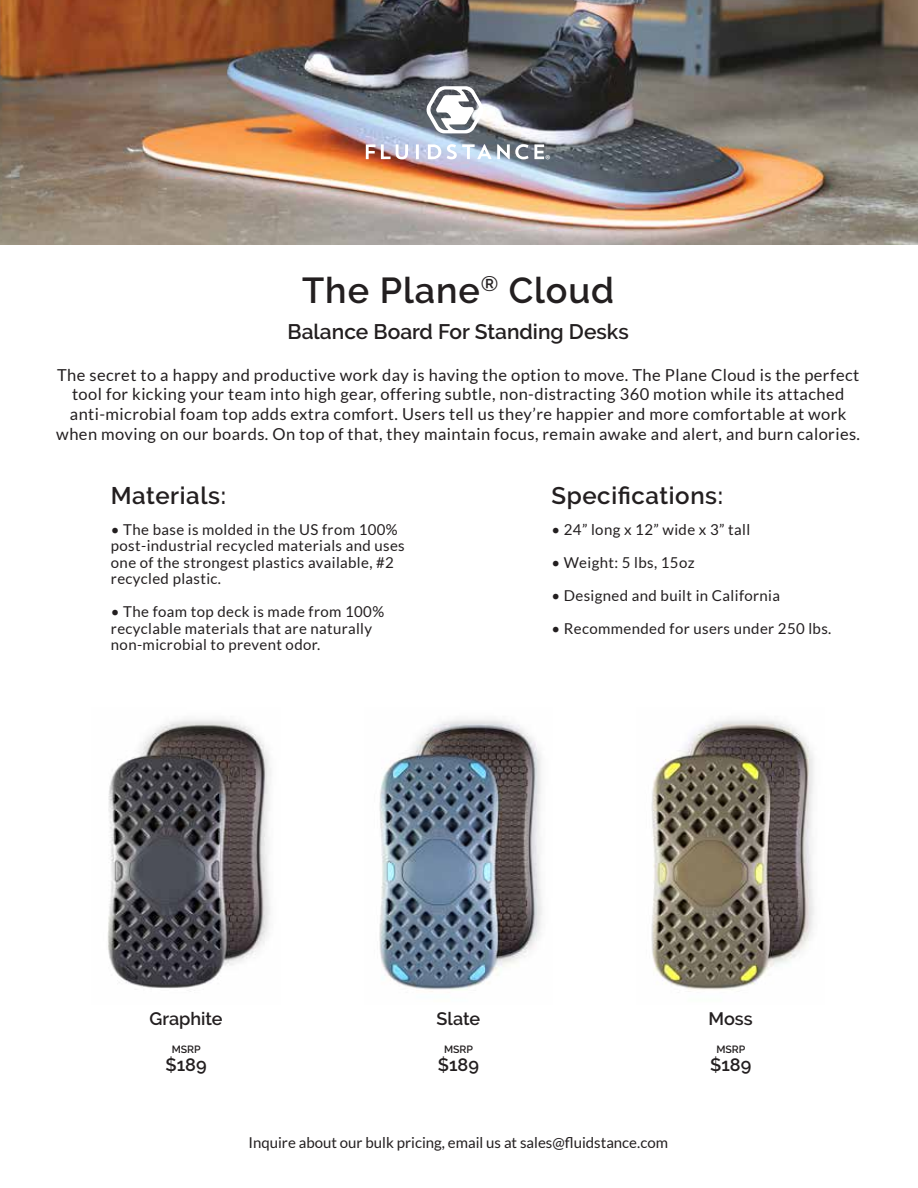
<style>
.page{position:relative;width:918px;height:1188px;background:#fff}
.page>*{position:absolute;margin:0;border:0;box-sizing:border-box;transform-origin:0 0}
.t1{font:600 36px "Raleway";letter-spacing:.025em;color:#231f20}
.t2{font:600 24px "Raleway";letter-spacing:.025em;color:#231f20}
.t3{font:600 21px "Raleway";color:#231f20}
.t4{font:600 18px "Raleway";color:#231f20}
.t5{font:16.5px/19.8px "Lato";letter-spacing:.025em;color:#231f20;text-align:center}
.t6{font:15px/16.5px "Lato";letter-spacing:.025em;color:#231f20}
.t7{font:15px "Lato";color:#231f20}
.t8{font:12.9px "Myriad Pro";color:#fff}
.t9{font:600 10.5px "Raleway";color:#231f20}
</style>
<div class="page">
<img style="left:0;top:0;width:918px;height:244px">
<svg style="left:366px;top:144px;width:42px;height:15px"></svg>
<hr style="left:416px;top:144px;width:3px;height:15px;background:#fff">
<svg style="left:428px;top:144px;width:13px;height:15px"></svg>
<svg style="left:447px;top:144px;width:97px;height:15px"></svg>
<svg style="left:426px;top:86px;width:58px;height:47px"></svg>
<img style="left:108px;top:719px;width:163px;height:273px">
<img style="left:379px;top:719px;width:163px;height:273px">
<img style="left:651px;top:719px;width:163px;height:273px">
<p class="t8" style="left:545px;top:152px;width:7px">®</p>
<h1 class="t1" style="left:302px;top:270px;width:314px">The Plane<sup>®</sup> Cloud</h1>
<p class="t3" style="left:288px;top:320px;width:343px">Balance Board For Standing Desks</p>
<p class="t5" style="left:56px;top:365px;width:805px">The secret to a happy and productive work day is having the option to move. The Plane Cloud is the perfect tool for kicking your team into high gear, offering subtle, non-distracting 360 motion while its attached anti-microbial foam top adds extra comfort. Users tell us they’re happier and more comfortable at work when moving on our boards. On top of that, they maintain focus, remain awake and alert, and burn calories.</p>
<h2 class="t2" style="left:111px;top:481px;width:117px">Materials:</h2>
<p class="t6" style="left:111px;top:521px;width:295px">• The base is molded in the US from 100% post-industrial recycled materials and uses one of the strongest plastics available, #2 recycled plastic.</p>
<p class="t6" style="left:111px;top:604px;width:275px">• The foam top deck is made from 100% recyclable materials that are naturally non-microbial to prevent odor.</p>
<h2 class="t2" style="left:552px;top:481px;width:173px">Specifications:</h2>
<p class="t6" style="left:552px;top:521px;width:200px">• 24” long x 12” wide x 3” tall</p>
<p class="t6" style="left:552px;top:554px;width:145px">• Weight: 5 lbs, 15oz</p>
<p class="t6" style="left:552px;top:587px;width:230px">• Designed and built in California</p>
<p class="t6" style="left:552px;top:620px;width:281px">• Recommended for users under 250 lbs.</p>
<p class="t4" style="left:149px;top:1009px;width:75px">Graphite</p>
<p class="t9" style="left:172px;top:1043px;width:31px">MSRP</p>
<p class="t4" style="left:165px;top:1054px;width:43px">$189</p>
<p class="t4" style="left:437px;top:1009px;width:45px">Slate</p>
<p class="t9" style="left:444px;top:1043px;width:31px">MSRP</p>
<p class="t4" style="left:438px;top:1054px;width:43px">$189</p>
<p class="t4" style="left:709px;top:1009px;width:46px">Moss</p>
<p class="t9" style="left:716px;top:1043px;width:31px">MSRP</p>
<p class="t4" style="left:710px;top:1054px;width:43px">$189</p>
<p class="t7" style="left:248px;top:1134px;width:421px">Inquire about our bulk pricing, email us at sales@fluidstance.com</p>
</div>
